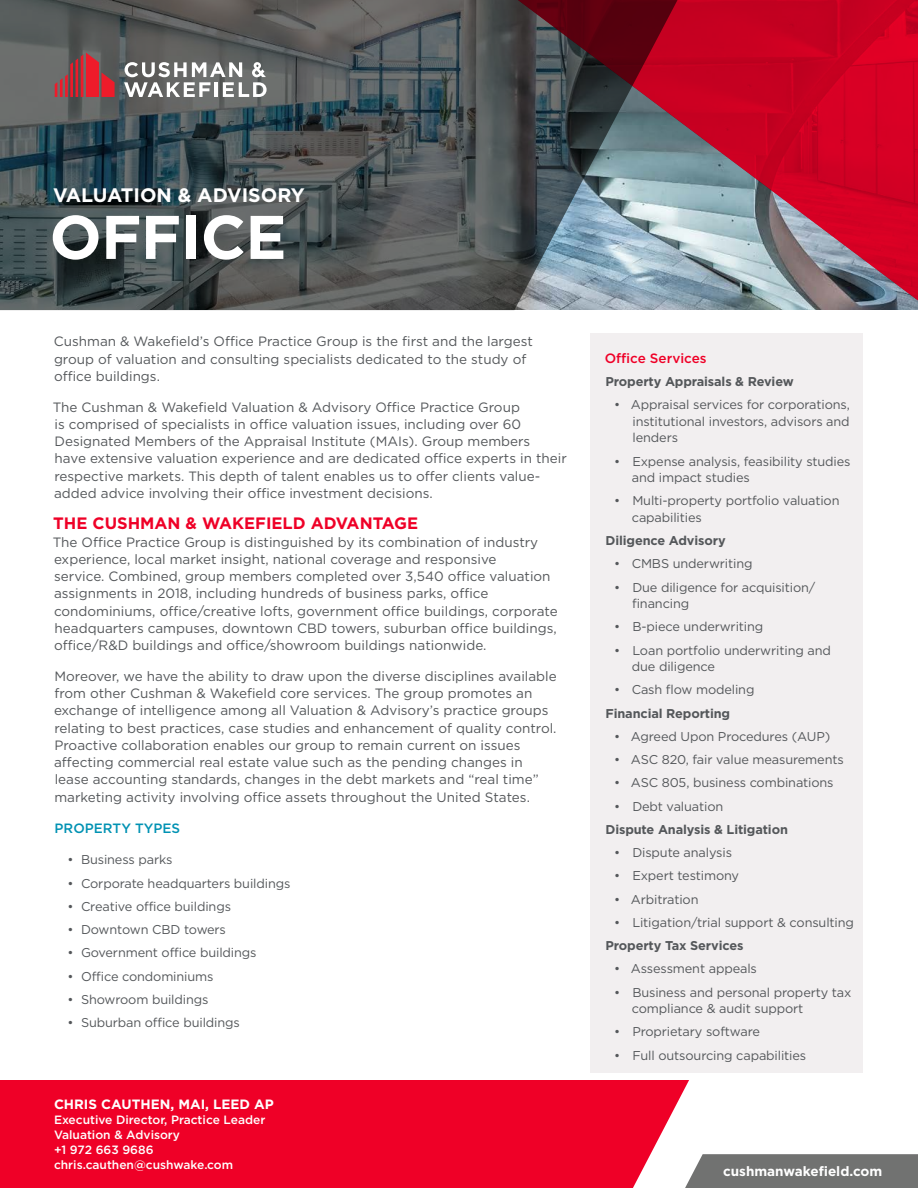
<style>
.page{position:relative;width:918px;height:1188px;background:#fff}
.page>*{position:absolute;margin:0;border:0;box-sizing:border-box;transform-origin:0 0}
.White_Main_Bold{font:700 61.5px "Gotham";letter-spacing:-.01em;color:#fff}
.White_Main_Bold-2{font:700 19.5px "Gotham";color:#fff}
.Red_Headline_All_Cap{font:700 16.5px "Gotham";color:#ef0027}
.text{font:13.5px/17.2px "Gotham";color:#54575a}
.White_Header{font:700 13.5px "Gotham";color:#fff}
.Red_Header{font:500 13.5px "Gotham";color:#ef0027}
.Blue_Header{font:500 13.5px "Gotham";color:#0092b3}
.t1{font:12.75px/16.5px "Gotham";letter-spacing:-.01em;color:#54575a}
.Sidebar_text{font:700 12.75px "Gotham";letter-spacing:-.01em;color:#54575a}
.Contact_Info_-_title{font:500 12px "Gotham";color:#fff}
</style>
<div class="page">
<div style="left:689px;top:1154px;width:229px;height:34px;background:#717271"></div>
<div style="left:0;top:1080px;width:689px;height:108px;background:#ef0027"></div>
<svg style="left:480px;top:0;width:438px;height:311px;background:#b9304a"></svg>
<svg style="left:0;top:0;width:689px;height:310px;background:#55575b"></svg>
<div style="left:591px;top:333px;width:272px;height:739px;background:#f2eff0"></div>
<svg style="left:55px;top:53px;width:60px;height:44px;background:#9f4046"></svg>
<svg style="left:124px;top:62px;width:143px;height:35px"></svg>
<p class="White_Main_Bold-2" style="left:53px;top:182px;width:253px">VALUATION &amp; ADVISORY</p>
<p class="White_Main_Bold" style="left:50px;top:196px;width:239px">OFFICE</p>
<p class="text" style="left:54px;top:333px;width:480px">Cushman &amp; Wakefield’s Office Practice Group is the first and the largest group of valuation and consulting specialists dedicated to the study of office buildings.</p>
<p class="text" style="left:53px;top:398px;width:516px">The Cushman &amp; Wakefield Valuation &amp; Advisory Office Practice Group<br>is comprised of specialists in office valuation issues, including over 60<br>Designated Members of the Appraisal Institute (MAIs). Group members<br>have extensive valuation experience and are dedicated office experts in their respective markets. This depth of talent enables us to offer clients value&shy;added advice involving their office investment decisions.</p>
<p class="Red_Headline_All_Cap" style="left:53px;top:513px;width:366px">THE CUSHMAN &amp; WAKEFIELD ADVANTAGE</p>
<p class="text" style="left:53px;top:533px;width:506px">The Office Practice Group is distinguished by its combination of industry experience, local market insight, national coverage and responsive<br>service. Combined, group members completed over 3,540 office valuation assignments in 2018, including hundreds of business parks, office condominiums, office/creative lofts, government office buildings, corporate headquarters campuses, downtown CBD towers, suburban office buildings, office/R&amp;D buildings and office/showroom buildings nationwide.</p>
<p class="text" style="left:54px;top:667px;width:504px">Moreover, we have the ability to draw upon the diverse disciplines available from other Cushman &amp; Wakefield core services. The group promotes an exchange of intelligence among all Valuation &amp; Advisory’s practice groups relating to best practices, case studies and enhancement of quality control.<br>Proactive collaboration enables our group to remain current on issues affecting commercial real estate value such as the pending changes in lease accounting standards, changes in the debt markets and “real time” marketing activity involving office assets throughout the United States.</p>
<p class="Blue_Header" style="left:55px;top:820px;width:127px">PROPERTY TYPES</p>
<p class="t1" style="left:68px;top:851px;width:106px">• Business parks</p>
<p class="t1" style="left:68px;top:875px;width:224px">• Corporate headquarters buildings</p>
<p class="t1" style="left:68px;top:898px;width:165px">• Creative office buildings</p>
<p class="t1" style="left:68px;top:921px;width:160px">• Downtown CBD towers</p>
<p class="t1" style="left:68px;top:944px;width:191px">• Government office buildings</p>
<p class="t1" style="left:68px;top:968px;width:148px">• Office condominiums</p>
<p class="t1" style="left:68px;top:991px;width:143px">• Showroom buildings</p>
<p class="t1" style="left:68px;top:1014px;width:174px">• Suburban office buildings</p>
<p class="White_Header" style="left:54px;top:1096px;width:221px">CHRIS CAUTHEN, MAI, LEED AP</p>
<p class="Contact_Info_-_title" style="left:54px;top:1112px;width:213px">Executive Director, Practice Leader</p>
<p class="Contact_Info_-_title" style="left:54px;top:1127px;width:128px">Valuation &amp; Advisory</p>
<p class="Contact_Info_-_title" style="left:54px;top:1142px;width:101px">+1 972 663 9686</p>
<p class="Contact_Info_-_title" style="left:54px;top:1157px;width:181px">chris.cauthen@cushwake.com</p>
<p class="Red_Header" style="left:605px;top:349px;width:103px">Office Services</p>
<p class="Sidebar_text" style="left:606px;top:373px;width:190px">Property Appraisals &amp; Review</p>
<p class="t1" style="left:632px;top:396px;width:219px;text-align:justify;text-indent:-18px">• Appraisal services for corporations, institutional investors, advisors and lenders</p>
<p class="t1" style="left:632px;top:453px;width:220px;text-indent:-18px">• Expense analysis, feasibility studies and impact studies</p>
<p class="t1" style="left:632px;top:492px;width:209px;text-indent:-18px">• Multi-property portfolio valuation capabilities</p>
<p class="Sidebar_text" style="left:606px;top:532px;width:122px">Diligence Advisory</p>
<p class="t1" style="left:614px;top:555px;width:140px">• CMBS underwriting</p>
<p class="t1" style="left:632px;top:579px;width:185px;text-indent:-18px">• Due diligence for acquisition/ financing</p>
<p class="t1" style="left:614px;top:618px;width:151px">• B-piece underwriting</p>
<p class="t1" style="left:632px;top:642px;width:201px;text-indent:-18px">• Loan portfolio underwriting and due diligence</p>
<p class="t1" style="left:614px;top:681px;width:142px">• Cash flow modeling</p>
<p class="Sidebar_text" style="left:606px;top:705px;width:126px">Financial Reporting</p>
<p class="t1" style="left:614px;top:728px;width:218px">• Agreed Upon Procedures (AUP)</p>
<p class="t1" style="left:614px;top:751px;width:231px">• ASC 820, fair value measurements</p>
<p class="t1" style="left:614px;top:774px;width:221px">• ASC 805, business combinations</p>
<p class="t1" style="left:614px;top:798px;width:111px">• Debt valuation</p>
<p class="Sidebar_text" style="left:606px;top:821px;width:184px">Dispute Analysis &amp; Litigation</p>
<p class="t1" style="left:614px;top:844px;width:120px">• Dispute analysis</p>
<p class="t1" style="left:614px;top:867px;width:127px">• Expert testimony</p>
<p class="t1" style="left:614px;top:891px;width:86px">• Arbitration</p>
<p class="t1" style="left:614px;top:914px;width:242px">• Litigation/trial support &amp; consulting</p>
<p class="Sidebar_text" style="left:606px;top:937px;width:139px">Property Tax Services</p>
<p class="t1" style="left:614px;top:960px;width:144px">• Assessment appeals</p>
<p class="t1" style="left:632px;top:984px;width:221px;text-indent:-18px">• Business and personal property tax compliance &amp; audit support</p>
<p class="t1" style="left:614px;top:1023px;width:148px">• Proprietary software</p>
<p class="t1" style="left:614px;top:1047px;width:194px">• Full outsourcing capabilities</p>
<p class="White_Header" style="left:723px;top:1163px;width:161px">cushmanwakefield.com</p>
</div>
